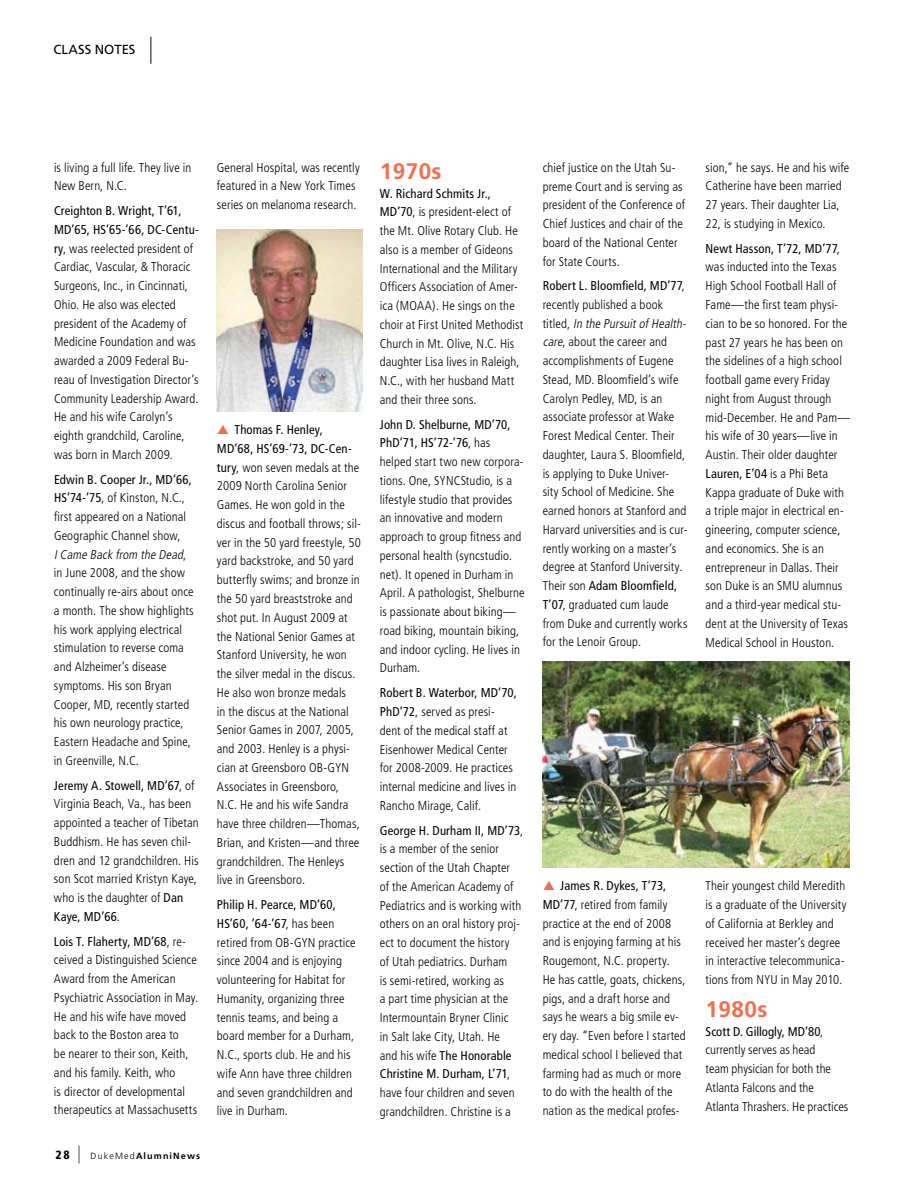
<style>
.page{position:relative;width:918px;height:1188px;background:#fff}
.page>*{position:absolute;margin:0;border:0;box-sizing:border-box;transform-origin:0 0}
.t1{font:700 22.5px "Frutiger";letter-spacing:.02em;color:#f36e4e}
.t2{font:13.2px "Frutiger";letter-spacing:.005em;color:#000}
.t3{font:300 condensed 12.75px/18.8px "Frutiger";letter-spacing:.01em;color:#000}
.t4{font:700 9px "Frutiger";letter-spacing:.125em;color:#000}
.s1{font-weight:300;font-size:27px}
.s2{font-weight:400}
.s3{font-style:italic}
.s4{font-weight:900;font-stretch:condensed;font-size:12px}
.s5{font-weight:300;font-size:18px}
.s6{font-weight:300}
</style>
<div class="page">
<img style="left:543px;top:661px;width:307px;height:207px">
<img style="left:217px;top:230px;width:145px;height:181px">
<p class="t2" style="left:53px;top:41px;width:101px">CLASS NOTES <span class="s1">|</span></p>
<p class="t3" style="left:54px;top:158px;width:139px">is living a full life. They live in<br>New Bern, N.C.</p>
<p class="t3" style="left:54px;top:201px;width:146px"><span class="s2">Creighton B. Wright, T’61,<br>MD’65, HS’65-’66, DC-Centu&shy;ry</span>, was reelected president of<br>Cardiac, Vascular, &amp; Thoracic<br>Surgeons, Inc., in Cincinnati,<br>Ohio. He also was elected president of the Academy of<br>Medicine Foundation and was awarded a 2009 Federal Bu&shy;reau of Investigation Director’s<br>Community Leadership Award.<br>He and his wife Carolyn’s eighth grandchild, Caroline, was born in March 2009.</p>
<p class="t3" style="left:54px;top:470px;width:141px"><span class="s2">Edwin B. Cooper Jr., MD’66,<br>HS’74-’75</span>, of Kinston, N.C., first appeared on a National<br>Geographic Channel show,<br><span class="s3">ICame Back from the Dead</span>, in June 2008, and the show continually re-airs about once a month. The show highlights his work applying electrical stimulation to reverse coma and Alzheimer’s disease symptoms. His son Bryan<br>Cooper, MD, recently started his own neurology practice,<br>Eastern Headache and Spine, in Greenville, N.C.</p>
<p class="t3" style="left:54px;top:776px;width:146px"><span class="s2">Jeremy A. Stowell, MD’67</span>, of<br>Virginia Beach, Va., has been appointed a teacher of Tibetan<br>Buddhism. He has seven chil&shy;dren and 12 grandchildren. His son Scot married Kristyn Kaye, who is the daughter of <span class="s2">Dan<br>Kaye, MD’66</span>.</p>
<p class="t3" style="left:54px;top:932px;width:146px"><span class="s2">Lois T. Flaherty, MD’68</span>, re&shy;ceived a Distinguished Science<br>Award from the American<br>Psychiatric Association in May.<br>He and his wife have moved back to the Boston area to<br>be nearer to their son, Keith, and his family. Keith, who<br>is director of developmental therapeutics at Massachusetts</p>
<p class="t4" style="left:56px;top:1150px;width:146px"><span class="s4">28</span> <span class="s5">|</span> <span class="s6">DukeMed</span>AlumniNews</p>
<p class="t3" style="left:217px;top:158px;width:144px">General Hospital, was recently featured in a New York Times series on melanoma research.</p>
<p class="t3" style="left:217px;top:421px;width:146px;text-indent:18px"><span class="s2">Thomas F. Henley,<br>MD’68, HS’69-’73, DC-Cen&shy;tury</span>, won seven medals at the<br>2009 North Carolina Senior<br>Games. He won gold in the discus and football throws; sil&shy;ver in the 50 yard freestyle, 50 yard backstroke, and 50 yard butterfly swims; and bronze in the 50 yard breaststroke and shot put. In August 2009 at the National Senior Games at<br>Stanford University, he won the silver medal in the discus.<br>He also won bronze medals<br>in the discus at the National<br>Senior Games in 2007, 2005, and 2003. Henley is a physi&shy;cian at Greensboro OB-GYN<br>Associates in Greensboro,<br>N.C. He and his wife Sandra have three children—Thomas,<br>Brian, and Kristen—and three grandchildren. The Henleys live in Greensboro.</p>
<p class="t3" style="left:217px;top:895px;width:140px"><span class="s2">Philip H. Pearce, MD’60,<br>HS’60, ’64-’67</span>, has been retired from OB-GYN practice since 2004 and is enjoying volunteering for Habitat for<br>Humanity, organizing three tennis teams, and being a board member for a Durham,<br>N.C., sports club. He and his wife Ann have three children and seven grandchildren and live in Durham.</p>
<h1 class="t1" style="left:380px;top:158px;width:63px">1970s</h1>
<p class="t3" style="left:380px;top:184px;width:145px"><span class="s2">W. Richard Schmits Jr.,<br>MD’70</span>, is president-elect of the Mt. Olive Rotary Club. He also is a member of Gideons<br>International and the Military<br>Officers Association of Amer&shy;ica (MOAA). He sings on the choir at First United Methodist<br>Church in Mt. Olive, N.C. His daughter Lisa lives in Raleigh,<br>N.C., with her husband Matt and their three sons.</p>
<p class="t3" style="left:380px;top:415px;width:146px"><span class="s2">John D. Shelburne, MD’70,<br>PhD’71, HS’72-’76</span>, has helped start two new corpora&shy;tions. One, SYNCStudio, is a lifestyle studio that provides an innovative and modern approach to group fitness and personal health (syncstudio. net). It opened in Durham in<br>April. A pathologist, Shelburne is passionate about biking— road biking, mountain biking, and indoor cycling. He lives in<br>Durham.</p>
<p class="t3" style="left:380px;top:684px;width:139px"><span class="s2">Robert B. Waterbor, MD’70,<br>PhD’72</span>, served as presi&shy;dent of the medical staff at<br>Eisenhower Medical Center for 2008-2009. He practices internal medicine and lives in<br>Rancho Mirage, Calif.</p>
<p class="t3" style="left:380px;top:821px;width:145px"><span class="s2">George H. Durham II, MD’73</span>, is a member of the senior section of the Utah Chapter<br>of the American Academy of<br>Pediatrics and is working with others on an oral history proj&shy;ect to document the history<br>of Utah pediatrics. Durham<br>is semi-retired, working as<br>a part time physician at the<br>Intermountain Bryner Clinic<br>in Salt lake City, Utah. He<br>and his wife <span class="s2">The Honorable<br>Christine M. Durham, L’71</span>, have four children and seven grandchildren. Christine is a</p>
<p class="t3" style="left:543px;top:158px;width:144px">chief justice on the Utah Su&shy;preme Court and is serving as president of the Conference of<br>Chief Justices and chair of the board of the National Center for State Courts.</p>
<p class="t3" style="left:543px;top:277px;width:148px"><span class="s2">Robert L. Bloomfield, MD’77</span>, recently published a book<br>t i t l e d , <span class="s3">In the PursuitofHealth&shy;care</span>, about the career and accomplishments of Eugene<br>Stead, MD. Bloomfield’s wife<br>Carolyn Pedley, MD, is an associate professor at Wake<br>Forest Medical Center. Their daughter, Laura S. Bloomfield, is applying to Duke Univer-<br>sity School of Medicine. She earned honors at Stanford and<br>Harvard universities and is cur&shy;rently working on a master’s degree at Stanford University.<br>Their son <span class="s2">Adam Bloomfield,<br>T’07</span>, graduated cum laude from Duke and currently works for the Lenoir Group.</p>
<p class="t3" style="left:706px;top:158px;width:145px">sion,” he says. He and his wife<br>Catherine have been married<br>27 years. Their daughter Lia,<br>22, is studying in Mexico.</p>
<p class="t3" style="left:706px;top:239px;width:146px"><span class="s2">Newt Hasson, T’72, MD’77</span>, was inducted into the Texas<br>High School Football Hall of<br>Fame—the first team physi&shy;cian to be so honored. For the past 27 years he has been on the sidelines of a high school football game every Friday night from August through mid-December. He and Pam— his wife of 30 years—live in<br>Austin. Their older daughter<br><span class="s2">Lauren, E’04</span> is a Phi Beta<br>Kappa graduate of Duke with a triple major in electrical en&shy;gineering, computer science, and economics. She is an entrepreneur in Dallas. Their son Duke is an SMU alumnus and a third-year medical stu&shy;dent at the University of Texas<br>Medical School in Houston.</p>
<p class="t3" style="left:543px;top:877px;width:145px;text-indent:18px"><span class="s2">James R. Dykes, T’73,<br>MD’77</span>, retired from family practice at the end of 2008 and is enjoying farming at his<br>Rougemont, N.C. property.<br>He has cattle, goats, chickens, pigs, and a draft horse and says he wears a big smile ev&shy;ery day. “Even before I started medical school I believed that farming had as much or more to do with the health of the nation as the medical profes-</p>
<p class="t3" style="left:706px;top:877px;width:143px">Their youngest child Meredith is a graduate of the University of California at Berkley and received her master’s degree in interactive telecommunica&shy;tions from NYU in May 2010.</p>
<h1 class="t1" style="left:706px;top:996px;width:63px">1980s</h1>
<p class="t3" style="left:706px;top:1022px;width:144px"><span class="s2">Scott D. Gillogly, MD’80</span>, currently serves as head<br>team physician for both the<br>Atlanta Falcons and the<br>Atlanta Thrashers. He practices</p>
</div>
